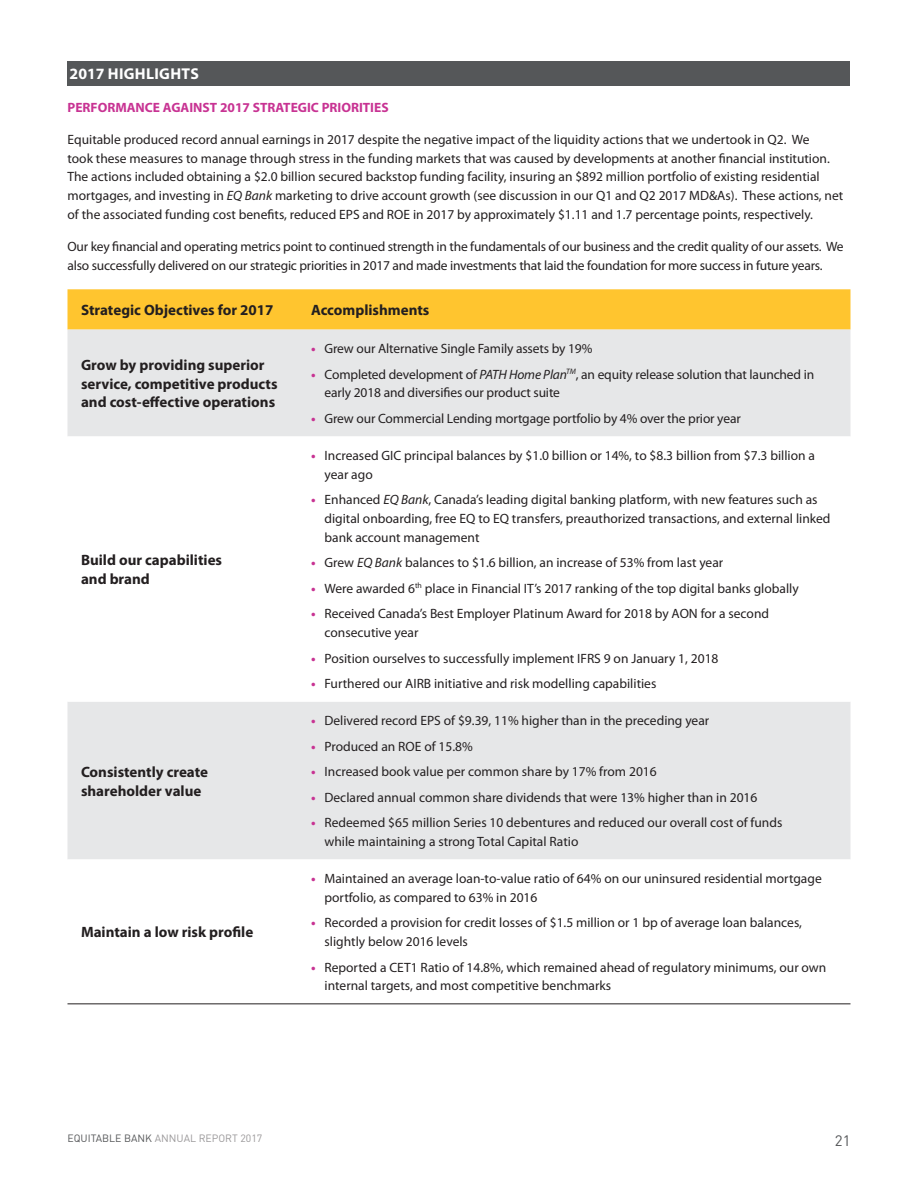
<style>
.page{position:relative;width:918px;height:1188px;background:#fff}
.page>*{position:absolute;margin:0;border:0;box-sizing:border-box;transform-origin:0 0}
.t1{font:700 15.75px "Myriad Pro";letter-spacing:.02em;color:#fff}
.t2{font:700 15px/18.8px "Myriad Pro";color:#231f20}
.t3{font:15px "DIN";color:#555759}
.t4{font:13.5px/18.8px "Myriad Pro";color:#231f20}
.t5{font:700 13.5px "Myriad Pro";color:#c83393}
.t6{font:10.5px "DINOT";color:#9a9899}
.s1{font-style:italic}
.s2{font-weight:700;color:#c83393}
.s3{color:#555759}
</style>
<div class="page">
<div style="left:68px;top:61px;width:782px;height:24px;background:#555759"></div>
<div style="left:68px;top:289px;width:782px;height:41px;background:#ffc52f"></div>
<div style="left:68px;top:330px;width:782px;height:106px;background:#e6e7e8"></div>
<svg style="left:68px;top:702px;width:782px;height:302px;fill:#e6e7e8"></svg>
<hr style="left:68px;top:1004px;width:782px;height:1px;background:#231f20">
<p class="t1" style="left:70px;top:68px;width:131px">2017 HIGHLIGHTS</p>
<p class="t5" style="left:68px;top:102px;width:323px">PERFORMANCE AGAINST 2017 STRATEGIC PRIORITIES</p>
<p class="t4" style="left:68px;top:131px;width:777px">Equitable produced record annual earnings in 2017 despite the negative impact of the liquidity actions that we undertook in Q2. We<br>took these measures to manage through stress in the funding markets that was caused by developments at another financial institution.<br>The actions included obtaining a $2.0 billion secured backstop funding facility, insuring an $892 million portfolio of existing residential mortgages, and investing in <span class="s1">EQ Bank</span> marketing to drive account growth (see discussion in our Q1 and Q2 2017 MD&amp;As). These actions, net of the associated funding cost benefits, reduced EPS and ROE in 2017 by approximately $1.11 and 1.7 percentage points, respectively.</p>
<p class="t4" style="left:68px;top:239px;width:778px">Our key financial and operating metrics point to continued strength in the fundamentals of our business and the credit quality of our assets. We also successfully delivered on our strategic priorities in 2017 and made investments that laid the foundation for more success in future years.</p>
<p class="t2" style="left:81px;top:302px;width:194px">Strategic Objectives for 2017</p>
<p class="t2" style="left:311px;top:302px;width:120px">Accomplishments</p>
<p class="t2" style="left:81px;top:357px;width:198px">Grow by providing superior service, competitive products and cost-effective operations</p>
<p class="t2" style="left:81px;top:552px;width:143px">Build our capabilities and brand</p>
<p class="t2" style="left:81px;top:764px;width:129px">Consistently create shareholder value</p>
<p class="t2" style="left:81px;top:924px;width:174px">Maintain a low risk profile</p>
<p class="t4" style="left:311px;top:341px;width:283px"><span class="s2">•</span> Grew our Alternative Single Family assets by 19%</p>
<p class="t4" style="left:325px;top:366px;width:491px;text-indent:-14px"><span class="s2">•</span> Completed development of <span class="s1">PATH Home Plan</span><sup>TM</sup>, an equity release solution that launched in early 2018 and diversifies our product suite</p>
<p class="t4" style="left:311px;top:410px;width:431px"><span class="s2">•</span> Grew our Commercial Lending mortgage portfolio by 4% over the prior year</p>
<p class="t4" style="left:325px;top:448px;width:492px;text-indent:-14px"><span class="s2">•</span> Increased GIC principal balances by $1.0 billion or 14%, to $8.3 billion from $7.3 billion a year ago</p>
<p class="t4" style="left:325px;top:492px;width:508px;text-indent:-14px"><span class="s2">•</span> Enhanced <span class="s1">EQ Bank</span>, Canada’s leading digital banking platform, with new features such as digital onboarding, free EQ to EQ transfers, preauthorized transactions, and external linked bank account management</p>
<p class="t4" style="left:311px;top:555px;width:414px"><span class="s2">•</span> Grew <span class="s1">EQ Bank</span> balances to $1.6 billion, an increase of 53% from last year</p>
<p class="t4" style="left:311px;top:580px;width:489px"><span class="s2">•</span> Were awarded 6<sup>th</sup> place in Financial IT’s 2017 ranking of the top digital banks globally</p>
<p class="t4" style="left:325px;top:606px;width:446px;text-indent:-14px"><span class="s2">•</span> Received Canada’s Best Employer Platinum Award for 2018 by AON for a second consecutive year</p>
<p class="t4" style="left:311px;top:650px;width:409px"><span class="s2">•</span> Position ourselves to successfully implement IFRS 9 on January 1, 2018</p>
<p class="t4" style="left:311px;top:676px;width:347px"><span class="s2">•</span> Furthered our AIRB initiative and risk modelling capabilities</p>
<p class="t4" style="left:311px;top:713px;width:400px"><span class="s2">•</span> Delivered record EPS of $9.39, 11% higher than in the preceding year</p>
<p class="t4" style="left:311px;top:738px;width:163px"><span class="s2">•</span> Produced an ROE of 15.8%</p>
<p class="t4" style="left:311px;top:764px;width:347px"><span class="s2">•</span> Increased book value per common share by 17% from 2016</p>
<p class="t4" style="left:311px;top:789px;width:448px"><span class="s2">•</span> Declared annual common share dividends that were 13% higher than in 2016</p>
<p class="t4" style="left:325px;top:815px;width:459px;text-indent:-14px"><span class="s2">•</span> Redeemed $65 million Series 10 debentures and reduced our overall cost of funds while maintaining a strong Total Capital Ratio</p>
<p class="t4" style="left:325px;top:871px;width:499px;text-indent:-14px"><span class="s2">•</span> Maintained an average loan-to-value ratio of 64% on our uninsured residential mortgage portfolio, as compared to 63% in 2016</p>
<p class="t4" style="left:325px;top:915px;width:479px;text-indent:-14px"><span class="s2">•</span> Recorded a provision for credit losses of $1.5 million or 1 bp of average loan balances, slightly below 2016 levels</p>
<p class="t4" style="left:325px;top:959px;width:503px;text-indent:-14px"><span class="s2">•</span> Reported a CET1 Ratio of 14.8%, which remained ahead of regulatory minimums, our own internal targets, and most competitive benchmarks</p>
<p class="t6" style="left:68px;top:1135px;width:196px"><span class="s3">EQUITABLE BANK</span> ANNUAL REPORT 2017</p>
<p class="t3" style="left:835px;top:1131px;width:17px">21</p>
</div>
